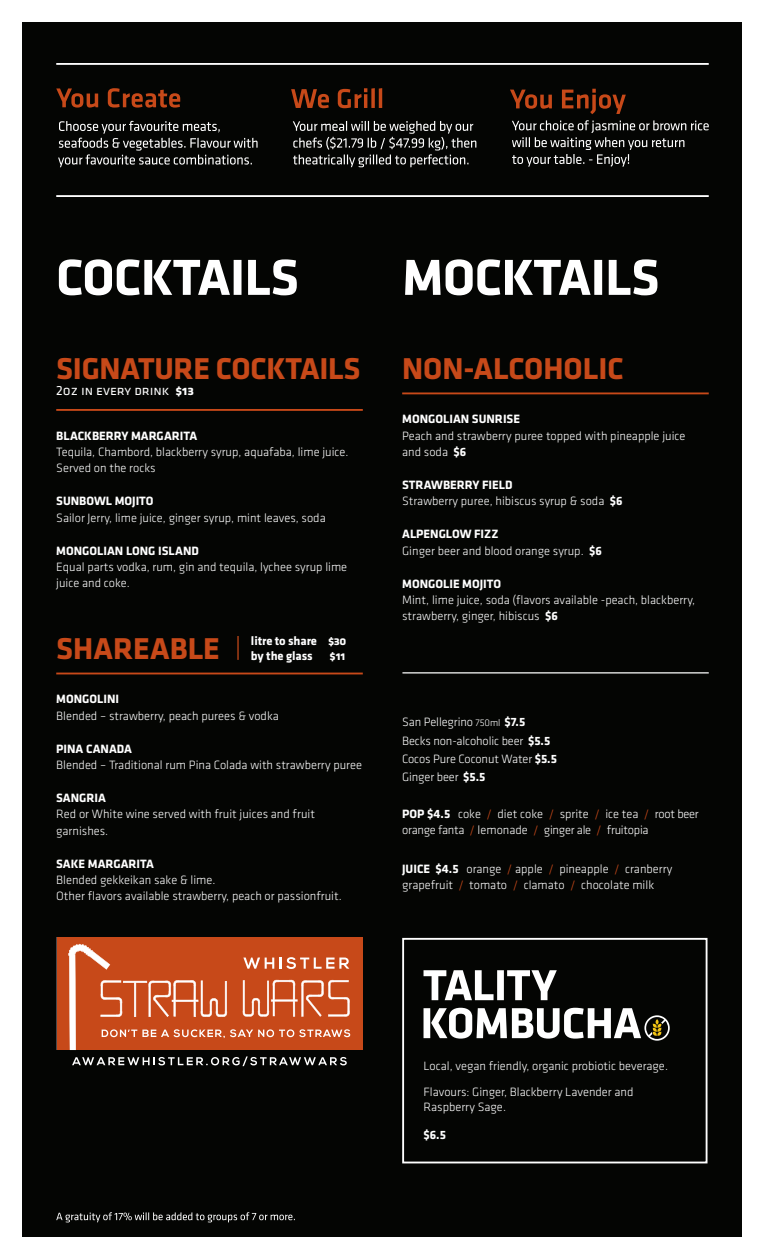
<style>
.page{position:relative;width:765px;height:1260px;background:#fff}
.page>*{position:absolute;margin:0;border:0;box-sizing:border-box;transform-origin:0 0}
.drink_description{font:700 31.25px "Klavika";letter-spacing:-.01em;color:#c74919}
.drink_description-2{font:13.75px "Klavika";color:#fff}
.drink_description-3{font:700 12.62px "Klavika";letter-spacing:-.01em;color:#fff}
.drink_description-4{font:300 12.5px/16.2px "Klavika";color:#fff}
.drink_description-5{font:300 12.5px/16.2px "Klavika";letter-spacing:-.02em;color:#fff}
.drink_description-6{font:700 12.5px "Klavika";color:#fff}
.s1{font-weight:700}
.s2{font-size:10px}
.s3{color:#c74919}
</style>
<div class="page">
<div style="left:22px;top:22px;width:720px;height:1216px;background:#040503"></div>
<svg style="left:405px;top:259px;width:252px;height:36px"></svg>
<svg style="left:56px;top:1212px;width:239px;height:10px"></svg>
<div style="left:57px;top:938px;width:306px;height:112px;background:#c74919"></div>
<svg style="left:68px;top:944px;width:282px;height:106px"></svg>
<svg style="left:72px;top:1056px;width:275px;height:10px"></svg>
<hr style="left:56px;top:409px;width:307px;height:2px;background:#c74919">
<hr style="left:56px;top:673px;width:307px;height:1px;background:#c74919">
<svg style="left:59px;top:259px;width:238px;height:36px"></svg>
<svg style="left:510px;top:89px;width:116px;height:25px"></svg>
<svg style="left:512px;top:120px;width:197px;height:47px"></svg>
<svg style="left:291px;top:88px;width:91px;height:20px"></svg>
<svg style="left:293px;top:121px;width:183px;height:46px"></svg>
<svg style="left:56px;top:88px;width:124px;height:20px"></svg>
<svg style="left:58px;top:121px;width:200px;height:46px"></svg>
<hr style="left:402px;top:672px;width:307px;height:1px;background:#fff">
<hr style="left:402px;top:392px;width:307px;height:2px;background:#c74919">
<div style="left:402px;top:938px;width:306px;height:225px;border:2px solid #fff"></div>
<svg style="left:424px;top:970px;width:133px;height:30px"></svg>
<svg style="left:424px;top:1008px;width:246px;height:33px"></svg>
<hr style="left:56px;top:195px;width:653px;height:2px;background:#fff">
<hr style="left:56px;top:63px;width:653px;height:2px;background:#fff">
<hr style="left:237px;top:636px;width:2px;height:24px;background:#c74919">
<p class="drink_description" style="left:56px;top:346px;width:306px">SIGNATURE COCKTAILS</p>
<p class="drink_description-2" style="left:56px;top:382px;width:139px">2oz in every drink <span class="s1">$13</span></p>
<p class="drink_description-4" style="left:56px;top:427px;width:294px"><span class="s1">BLACKBERRY MARGARITA<br></span>Tequila, Chambord, blackberry syrup, aquafaba, lime juice.<br>Served on the rocks</p>
<p class="drink_description-4" style="left:56px;top:493px;width:271px"><span class="s1">SUNBOWL MOJITO<br></span>Sailor Jerry, lime juice, ginger syrup, mint leaves, soda</p>
<p class="drink_description-4" style="left:56px;top:542px;width:293px"><span class="s1">MONGOLIAN LONG ISLAND<br></span>Equal parts vodka, rum, gin and tequila, lychee syrup lime juice and coke.</p>
<p class="drink_description-3" style="left:251px;top:631px;width:97px">litre to share $30</p>
<p class="drink_description-3" style="left:251px;top:647px;width:63px">by the glass</p>
<p class="drink_description-3" style="left:330px;top:647px;width:17px">$11</p>
<p class="drink_description" style="left:56px;top:626px;width:165px">SHAREABLE</p>
<p class="drink_description-4" style="left:56px;top:691px;width:224px"><span class="s1">MONGOLINI<br></span>Blended – strawberry, peach purees &amp; vodka</p>
<p class="drink_description-4" style="left:56px;top:740px;width:307px"><span class="s1">PINA CANADA<br></span>Blended – Traditional rum Pina Colada with strawberry puree</p>
<p class="drink_description-4" style="left:56px;top:790px;width:260px"><span class="s1">SANGRIA<br></span>Red or White wine served with fruit juices and fruit garnishes.</p>
<p class="drink_description-4" style="left:56px;top:855px;width:287px"><span class="s1">SAKE MARGARITA<br></span>Blended gekkeikan sake &amp; lime.<br>Other flavors available strawberry, peach or passionfruit.</p>
<p class="drink_description" style="left:402px;top:346px;width:223px">NON-ALCOHOLIC</p>
<p class="drink_description-4" style="left:402px;top:411px;width:285px"><span class="s1">MONGOLIAN SUNRISE<br></span>Peach and strawberry puree topped with pineapple juice and soda <span class="s1">$6</span></p>
<p class="drink_description-4" style="left:402px;top:477px;width:222px"><span class="s1">STRAWBERRY FIELD<br></span>Strawberry puree, hibiscus syrup &amp; soda <span class="s1">$6</span></p>
<p class="drink_description-4" style="left:402px;top:526px;width:201px"><span class="s1">ALPENGLOW FIZZ<br></span>Ginger beer and blood orange syrup. <span class="s1">$6</span></p>
<p class="drink_description-4" style="left:402px;top:575px;width:294px"><span class="s1">MONGOLIE MOJITO<br></span>Mint, lime juice, soda (flavors available -peach, blackberry, strawberry, ginger, hibiscus <span class="s1">$6</span></p>
<p class="drink_description-4" style="left:402px;top:714px;width:125px">San Pellegrino <span class="s2">750ml</span> <span class="s1">$7.5</span></p>
<p class="drink_description-4" style="left:402px;top:732px;width:150px">Becks non-alcoholic beer <span class="s1">$5.5</span></p>
<p class="drink_description-4" style="left:402px;top:751px;width:156px">Cocos Pure Coconut Water <span class="s1">$5.5</span></p>
<p class="drink_description-4" style="left:402px;top:769px;width:85px">Ginger beer <span class="s1">$5.5</span></p>
<p class="drink_description-5" style="left:402px;top:806px;width:298px"><span class="s1">POP $4.5</span> coke <span class="s3">/</span> diet coke <span class="s3">/</span> sprite <span class="s3">/</span> ice tea <span class="s3">/</span> root beer orange fanta <span class="s3">/</span> lemonade <span class="s3">/</span> ginger ale <span class="s3">/</span> fruitopia</p>
<p class="drink_description-4" style="left:402px;top:861px;width:272px"><span class="s1">JUICE $4.5</span> orange <span class="s3">/</span> apple <span class="s3">/</span> pineapple <span class="s3">/</span> cranberry grapefruit <span class="s3">/</span> tomato <span class="s3">/</span> clamato <span class="s3">/</span> chocolate milk</p>
<p class="drink_description-4" style="left:424px;top:1058px;width:246px">Local, vegan friendly, organic probiotic beverage.</p>
<p class="drink_description-4" style="left:424px;top:1085px;width:212px;line-height:15px">Flavours: Ginger, Blackberry Lavender and<br>Raspberry Sage.</p>
<p class="drink_description-6" style="left:424px;top:1126px;width:24px">$6.5</p>
</div>
